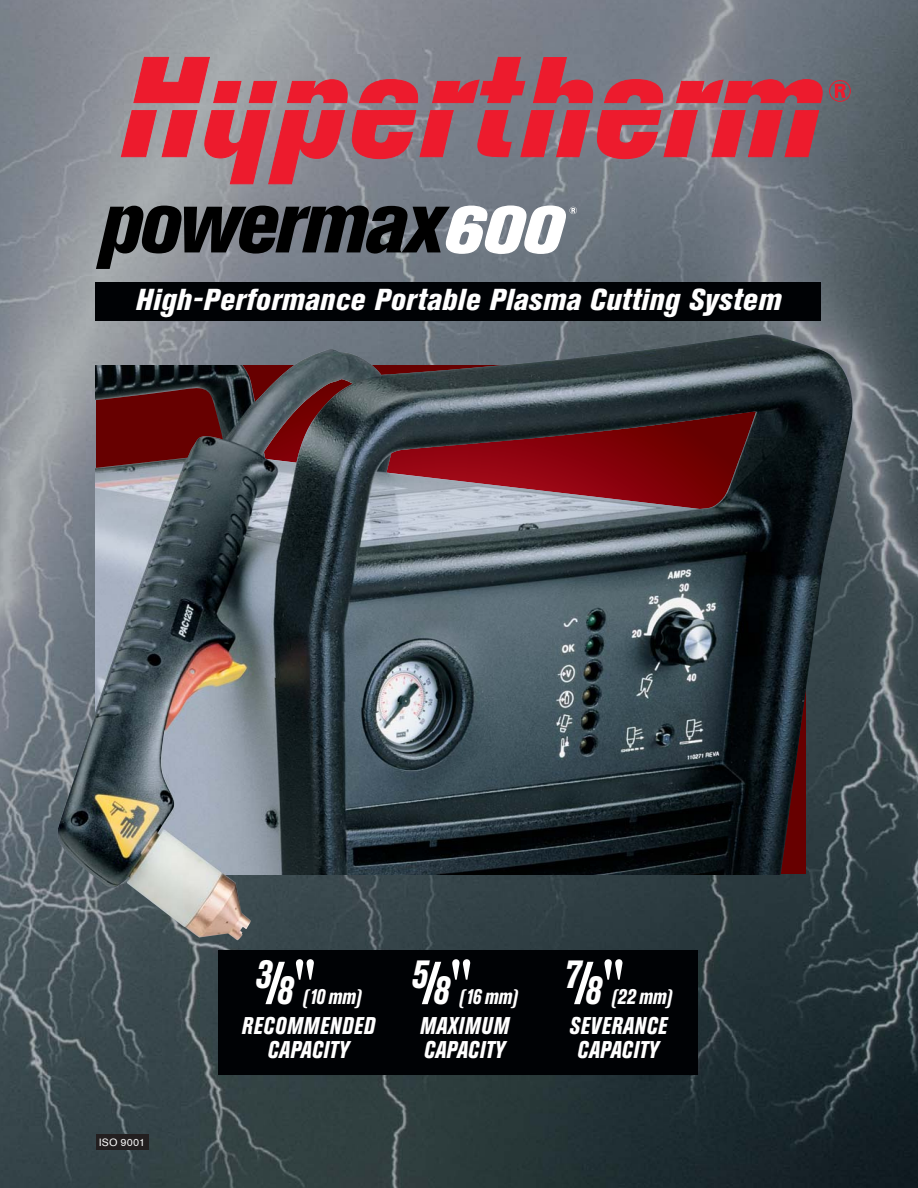
<style>
.page{position:relative;width:918px;height:1188px;background:#fff}
.page>*{position:absolute;margin:0;border:0;box-sizing:border-box;transform-origin:0 0}
.t1{font:italic 800 condensed 39px "Akzidenz Grotesk BE";color:#fff;scale:.85 1}
.t2{font:italic 800 condensed 30px "Akzidenz Grotesk BE";letter-spacing:.015em;color:#fff}
.t3{font:italic 800 condensed 24px/24px "Akzidenz Grotesk BE";letter-spacing:.03em;color:#fff;text-align:center;scale:.85 1}
.t4{font:italic 800 condensed 21px "Akzidenz Grotesk BE";color:#fff;scale:.85 1}
.t5{font:10.5px "Akzidenz Grotesk BE";letter-spacing:.02em;color:#fff}
.s1{font-size:60px}
</style>
<div class="page">
<img style="left:0;top:0;width:918px;height:1188px">
<img style="left:57px;top:334px;width:795px;height:606px">
<div style="left:218px;top:950px;width:480px;height:124px;background:#000205"></div>
<svg style="left:96px;top:205px;width:481px;height:64px;background:#616569"></svg>
<svg style="left:121px;top:110px;width:77px;height:47px;background:#d14a57"></svg>
<svg style="left:287px;top:79px;width:61px;height:24px"></svg>
<svg style="left:359px;top:79px;width:59px;height:24px"></svg>
<svg style="left:352px;top:110px;width:102px;height:49px;background:#c93d4c"></svg>
<svg style="left:432px;top:57px;width:94px;height:46px;background:#b64c5a"></svg>
<svg style="left:477px;top:110px;width:35px;height:47px;background:#cd3444"></svg>
<svg style="left:533px;top:57px;width:60px;height:46px;background:#bf4150"></svg>
<svg style="left:520px;top:110px;width:70px;height:47px;background:#c63d4c"></svg>
<svg style="left:133px;top:57px;width:109px;height:46px;background:#d04e5a"></svg>
<svg style="left:204px;top:110px;width:141px;height:74px;background:#c44e5b"></svg>
<svg style="left:248px;top:81px;width:29px;height:22px"></svg>
<svg style="left:604px;top:79px;width:59px;height:24px"></svg>
<svg style="left:597px;top:110px;width:101px;height:49px;background:#cb3d4c"></svg>
<svg style="left:711px;top:110px;width:108px;height:47px;background:#c23a4a"></svg>
<svg style="left:676px;top:79px;width:147px;height:24px;background:#d33040"></svg>
<svg style="left:829px;top:80px;width:22px;height:22px"></svg>
<div style="left:95px;top:283px;width:726px;height:38px;background:#000205"></div>
<div style="left:96px;top:1134px;width:52px;height:15px;background:#231f20"></div>
<p class="t2" style="left:135px;top:289px;width:647px">High-Performance Portable Plasma Cutting System</p>
<p class="t5" style="left:99px;top:1138px;width:48px">ISO 9001</p>
<h1 class="t1" style="left:254px;top:968px;width:69px">3<span class="s1">/</span>8<span class="s1">"</span></h1>
<p class="t4" style="left:302px;top:989px;width:72px">(10 mm)</p>
<p class="t3" style="left:242px;top:1016px;width:158px">RECOMMENDED<br>CAPACITY</p>
<h1 class="t1" style="left:410px;top:968px;width:69px">5<span class="s1">/</span>8<span class="s1">"</span></h1>
<p class="t4" style="left:459px;top:989px;width:72px">(16 mm)</p>
<p class="t3" style="left:420px;top:1016px;width:106px;text-align:left">MAXIMUM<br>CAPACITY</p>
<h1 class="t1" style="left:563px;top:968px;width:68px">7<span class="s1">/</span>8<span class="s1">"</span></h1>
<p class="t4" style="left:611px;top:989px;width:74px">(22 mm)</p>
<p class="t3" style="left:569px;top:1016px;width:117px">SEVERANCE<br>CAPACITY</p>
</div>
